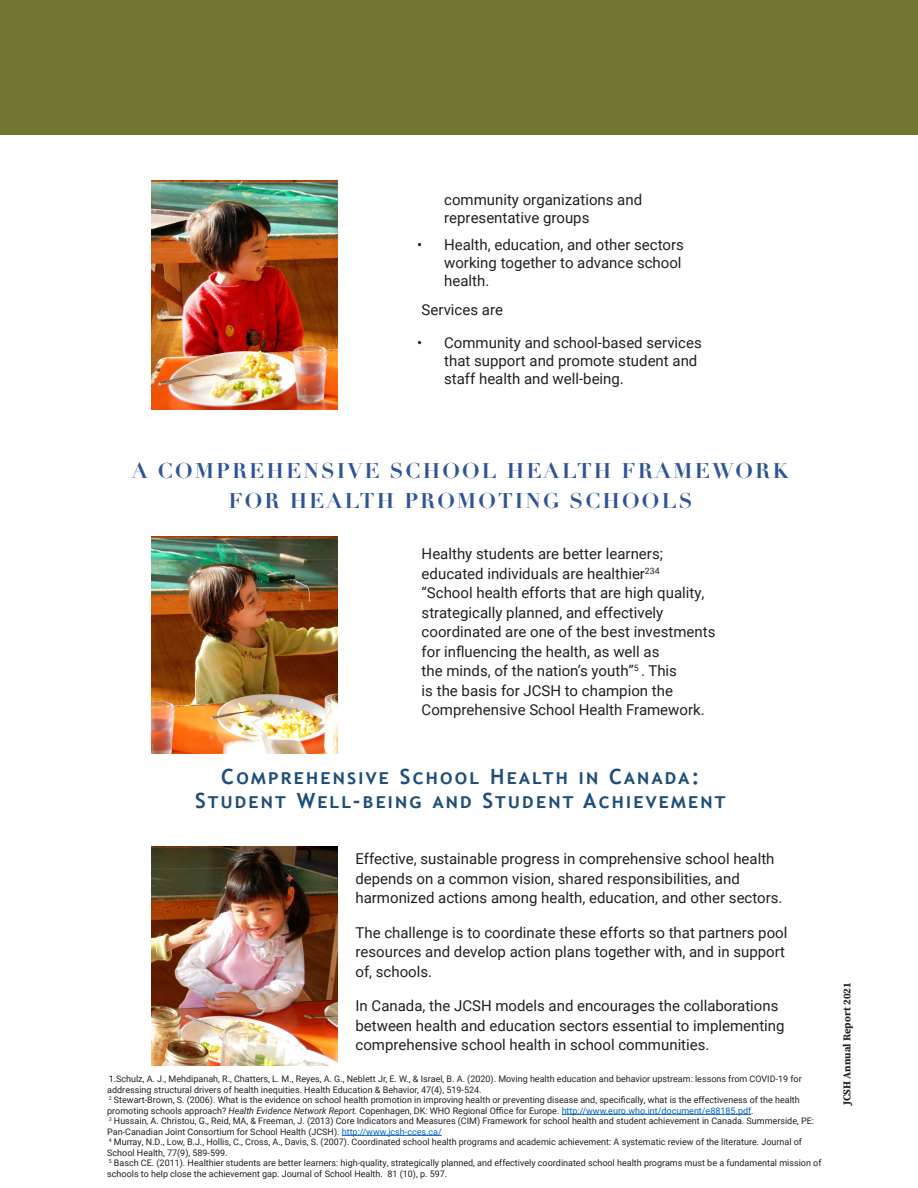
<style>
.page{position:relative;width:918px;height:1188px;background:#fff}
.page>*{position:absolute;margin:0;border:0;box-sizing:border-box;transform-origin:0 0}
.Subtitle{font:700 21px "Trebuchet MS";letter-spacing:.11em;color:#1f4e79}
.Chapter_Title{font:700 21px "Didot LT Pro";letter-spacing:.1em;color:#2f5496}
.Normal_Text{font:15px/19.5px "Roboto";color:#231f20}
.t1{font:700 10.5px "Source Serif Pro";color:#231f20}
.Endnotes{font:9px/10.5px "Roboto";color:#231f20}
.s1{font-style:italic}
.s2{color:#0563c1}
</style>
<div class="page">
<div style="left:0;top:0;width:918px;height:135px;background:#717631"></div>
<hr style="left:562px;top:1114px;width:189px;height:1px;background:#0563c1">
<hr style="left:342px;top:1135px;width:100px;height:1px;background:#0563c1">
<img style="left:152px;top:536px;width:185px;height:218px">
<img style="left:152px;top:181px;width:185px;height:229px">
<img style="left:152px;top:846px;width:185px;height:219px">
<p class="Normal_Text" style="left:444px;top:190px;width:200px;line-height:18px">community organizations and representative groups</p>
<p class="Normal_Text" style="left:444px;top:235px;width:241px;line-height:18px;text-indent:-27px">• Health, education, and other sectors working together to advance school health.</p>
<p class="Normal_Text" style="left:422px;top:299px;width:83px">Services are</p>
<p class="Normal_Text" style="left:444px;top:333px;width:259px;line-height:18px;text-indent:-27px">• Community and school-based services that support and promote student and staff health and well-being.</p>
<p class="Chapter_Title" style="left:132px;top:458px;width:658px">A COMPREHENSIVE SCHOOL HEALTH FRAMEWORK</p>
<p class="Chapter_Title" style="left:228px;top:487px;width:465px">FOR HEALTH PROMOTING SCHOOLS</p>
<p class="Normal_Text" style="left:422px;top:544px;width:295px">Healthy students are better learners; educated individuals are healthier<sup>234<br></sup>“School health efforts that are high quality, strategically planned, and effectively coordinated are one of the best investments for influencing the health, as well as<br>the minds, of the nation’s youth”<sup>5</sup> . This<br>is the basis for JCSH to champion the Comprehensive School Health Framework.</p>
<p class="Subtitle" style="left:221px;top:763px;width:480px">Comprehensive School Health in Canada:</p>
<p class="Subtitle" style="left:195px;top:787px;width:532px">Student Well-being and Student Achievement</p>
<p class="Normal_Text" style="left:356px;top:849px;width:428px">Effective, sustainable progress in comprehensive school health depends on a common vision, shared responsibilities, and harmonized actions among health, education, and other sectors.</p>
<p class="Normal_Text" style="left:356px;top:922px;width:433px">The challenge is to coordinate these efforts so that partners pool resources and develop action plans together with, and in support of, schools.</p>
<p class="Normal_Text" style="left:356px;top:996px;width:431px">In Canada, the JCSH models and encourages the collaborations between health and education sectors essential to implementing comprehensive school health in school communities.</p>
<p class="Endnotes" style="left:107px;top:1073px;width:696px">1.Schulz, A. J., Mehdipanah, R., Chatters, L. M., Reyes, A. G., Neblett Jr, E. W., &amp; Israel, B. A. (2020). Moving health education and behavior upstream: lessons from COVID-19 for addressing structural drivers of health inequities. Health Education &amp; Behavior, 47(4), 519-524.</p>
<p class="Endnotes" style="left:107px;top:1094px;width:694px"><sup>2</sup> Stewart-Brown, S. (2006). What is the evidence on school health promotion in improving health or preventing disease and, specifically, what is the effectiveness of the health promoting schools approach? <span class="s1">Health Evidence Network Report.</span> Copenhagen, DK: WHO Regional Office for Europe. <span class="s2">http://www.euro.who.int/document/e88185.pdf</span>.</p>
<p class="Endnotes" style="left:107px;top:1115px;width:708px"><sup>3</sup> Hussain, A. Christou, G., Reid, MA, &amp; Freeman, J. (2013) Core Indicators and Measures (CIM) Framework for school health and student achievement in Canada. Summerside, PE:<br>Pan-Canadian Joint Consortium for School Health (JCSH). <span class="s2">http://www.jcsh-cces.ca/</span></p>
<p class="Endnotes" style="left:107px;top:1136px;width:696px"><sup>4</sup> Murray, N.D., Low, B.J., Hollis, C., Cross, A., Davis, S. (2007). Coordinated school health programs and academic achievement: A systematic review of the literature. Journal of<br>School Health, 77(9), 589-599.</p>
<p class="Endnotes" style="left:107px;top:1157px;width:716px"><sup>5</sup> Basch CE. (2011). Healthier students are better learners: high-quality, strategically planned, and effectively coordinated school health programs must be a fundamental mission of schools to help close the achievement gap. Journal of School Health. 81 (10), p. 597.</p>
<p class="t1" style="left:840px;top:1105px;width:124px;rotate:-90deg">JCSH Annual Report 2021</p>
</div>
